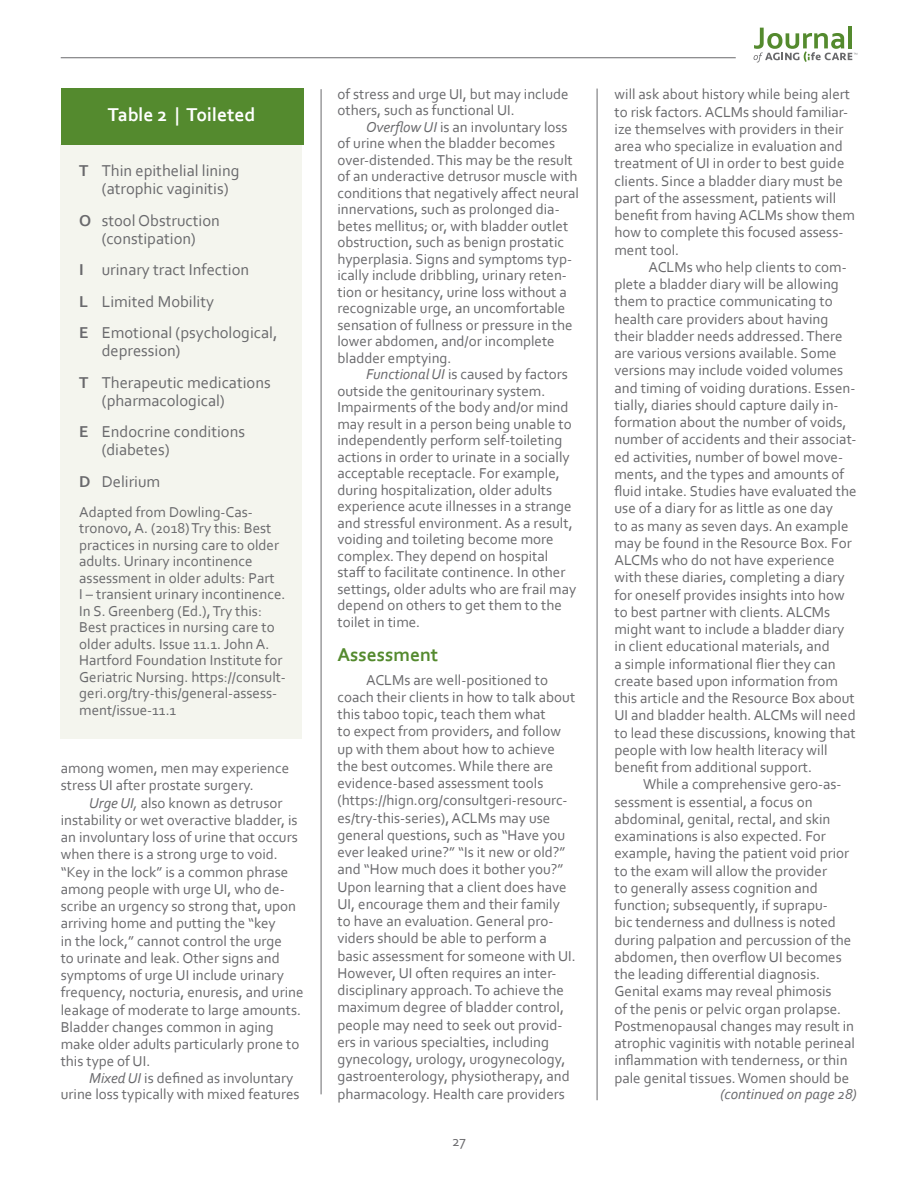
<style>
.page{position:relative;width:918px;height:1188px;background:#fff}
.page>*{position:absolute;margin:0;border:0;box-sizing:border-box;transform-origin:0 0}
.JOURNAL_SUBHEAD{font:700 19.5px "Corbel";color:#fff}
.JOURNAL_SUBHEAD-2{font:700 19.5px "Corbel";color:#548a2e}
.JOURNAL_BODY_TEXT{font:16.5px/18px "Corbel";color:#69696c}
.JOURNAL_BODY_TEXT-2{font:15px/17.2px "Corbel";color:#69696c}
.JOURNAL_BODY_TEXT-3{font:italic 15px "Corbel";color:#69696c}
.s1{font-weight:700}
.s2{font-style:italic}
</style>
<div class="page">
<hr style="left:848px;top:26px;width:4px;height:22px;background:#548a2e">
<svg style="left:754px;top:28px;width:103px;height:34px"></svg>
<hr style="left:61px;top:57px;width:675px;height:1px;background:#69696c">
<div style="left:60px;top:145px;width:242px;height:594px;background:#f4f5ee"></div>
<hr style="left:321px;top:89px;width:1px;height:1005px;background:#69696c">
<hr style="left:597px;top:89px;width:1px;height:1011px;background:#69696c">
<div style="left:61px;top:88px;width:243px;height:57px;background:#548a2e"></div>
<p class="JOURNAL_SUBHEAD" style="left:108px;top:102px;width:149px">Table 2 | Toileted</p>
<p class="JOURNAL_BODY_TEXT" style="left:102px;top:161px;width:139px;text-indent:-22px"><span class="s1">T</span> Thin epithelial lining (atrophic vaginitis)</p>
<p class="JOURNAL_BODY_TEXT" style="left:79px;top:211px;width:142px;text-align:center"><span class="s1">O</span> stool Obstruction (constipation)</p>
<p class="JOURNAL_BODY_TEXT" style="left:79px;top:260px;width:171px"><span class="s1">I</span> urinary tract Infection</p>
<p class="JOURNAL_BODY_TEXT" style="left:79px;top:292px;width:136px"><span class="s1">L</span> Limited Mobility</p>
<p class="JOURNAL_BODY_TEXT" style="left:102px;top:323px;width:177px;text-indent:-22px"><span class="s1">E</span> Emotional (psychological, depression)</p>
<p class="JOURNAL_BODY_TEXT" style="left:102px;top:373px;width:170px;text-indent:-22px"><span class="s1">T</span> Therapeutic medications (pharmacological)</p>
<p class="JOURNAL_BODY_TEXT" style="left:102px;top:422px;width:145px;text-indent:-22px"><span class="s1">E</span> Endocrine conditions (diabetes)</p>
<p class="JOURNAL_BODY_TEXT" style="left:79px;top:472px;width:83px"><span class="s1">D</span> Delirium</p>
<p class="JOURNAL_BODY_TEXT-2" style="left:79px;top:503px;width:208px;line-height:16.5px">Adapted from Dowling-Cas&shy;tronovo, A. (2018) Try this: Best practices in nursing care to older adults. Urinary incontinence assessment in older adults: Part<br>I – transient urinary incontinence.<br>In S. Greenberg (Ed.), Try this:<br>Best practices in nursing care to older adults. Issue 11.1. John A.<br>Hartford Foundation Institute for<br>Geriatric Nursing. https://consult&shy;geri.org/try-this/general-assess&shy;ment/issue-11.1</p>
<p class="JOURNAL_BODY_TEXT-2" style="left:61px;top:759px;width:230px">among women, men may experience stress UI after prostate surgery.</p>
<p class="JOURNAL_BODY_TEXT-2" style="left:61px;top:794px;width:244px;text-indent:28px"><span class="s2">Urge UI,</span> also known as detrusor instability or wet overactive bladder, is an involuntary loss of urine that occurs when there is a strong urge to void. “Key in the lock” is a common phrase among people with urge UI, who de&shy;scribe an urgency so strong that, upon arriving home and putting the “key<br>in the lock,” cannot control the urge<br>to urinate and leak. Other signs and symptoms of urge UI include urinary frequency, nocturia, enuresis, and urine leakage of moderate to large amounts.<br>Bladder changes common in aging make older adults particularly prone to this type of UI.</p>
<p class="JOURNAL_BODY_TEXT-2" style="left:61px;top:1069px;width:240px;line-height:16.5px;text-indent:28px"><span class="s2">Mixed UI</span> is defined as involuntary urine loss typically with mixed features</p>
<p class="JOURNAL_BODY_TEXT-2" style="left:338px;top:85px;width:233px;line-height:16.5px">of stress and urge UI, but may include others, such as functional UI.</p>
<p class="JOURNAL_BODY_TEXT-2" style="left:338px;top:118px;width:243px;line-height:16.5px;text-indent:28px"><span class="s2">Overflow UI</span> is an involuntary loss of urine when the bladder becomes over-distended. This may be the result of an underactive detrusor muscle with conditions that negatively affect neural innervations, such as prolonged dia&shy;betes mellitus; or, with bladder outlet obstruction, such as benign prostatic hyperplasia. Signs and symptoms typ&shy;ically include dribbling, urinary reten&shy;tion or hesitancy, urine loss without a recognizable urge, an uncomfortable sensation of fullness or pressure in the lower abdomen, and/or incomplete bladder emptying.</p>
<p class="JOURNAL_BODY_TEXT-2" style="left:338px;top:366px;width:240px;line-height:16.5px;text-indent:28px"><span class="s2">Functional UI</span> is caused by factors outside the genitourinary system.<br>Impairments of the body and/or mind may result in a person being unable to independently perform self-toileting actions in order to urinate in a socially acceptable receptacle. For example, during hospitalization, older adults experience acute illnesses in a strange and stressful environment. As a result, voiding and toileting become more complex. They depend on hospital staff to facilitate continence. In other settings, older adults who are frail may depend on others to get them to the toilet in time.</p>
<p class="JOURNAL_SUBHEAD-2" style="left:338px;top:642px;width:102px">Assessment</p>
<p class="JOURNAL_BODY_TEXT-2" style="left:338px;top:671px;width:240px;text-indent:28px">ACLMs are well-positioned to coach their clients in how to talk about this taboo topic, teach them what<br>to expect from providers, and follow up with them about how to achieve the best outcomes. While there are evidence-based assessment tools (https://hign.org/consultgeri-resourc&shy;es/try-this-series), ACLMs may use general questions, such as “Have you ever leaked urine?” “Is it new or old?” and “How much does it bother you?” Upon learning that a client does have UI, encourage them and their family to have an evaluation. General pro&shy;viders should be able to perform a basic assessment for someone with UI.<br>However, UI often requires an inter&shy;disciplinary approach. To achieve the maximum degree of bladder control, people may need to seek out provid&shy;ers in various specialties, including gynecology, urology, urogynecology, gastroenterology, physiotherapy, and pharmacology. Health care providers</p>
<p class="JOURNAL_BODY_TEXT-2" style="left:452px;top:1132px;width:15px">27</p>
<p class="JOURNAL_BODY_TEXT-2" style="left:615px;top:85px;width:242px">will ask about history while being alert to risk factors. ACLMs should familiar&shy;ize themselves with providers in their area who specialize in evaluation and treatment of UI in order to best guide clients. Since a bladder diary must be part of the assessment, patients will benefit from having ACLMs show them how to complete this focused assess&shy;ment tool.</p>
<p class="JOURNAL_BODY_TEXT-2" style="left:615px;top:258px;width:244px;text-indent:34px">ACLMs who help clients to com&shy;plete a bladder diary will be allowing them to practice communicating to health care providers about having their bladder needs addressed.There are various versions available. Some versions may include voided volumes and timing of voiding durations. Essen&shy;tially, diaries should capture daily in&shy;formation about the number of voids, number of accidents and their associat&shy;ed activities, number of bowel move&shy;ments, and the types and amounts of fluid intake. Studies have evaluated the use of a diary for as little as one day<br>to as many as seven days. An example may be found in the Resource Box. For ALCMs who do not have experience with these diaries, completing a diary for oneself provides insights into how to best partner with clients. ALCMs might want to include a bladder diary in client educational materials, and<br>a simple informational flier they can create based upon information from this article and the Resource Box about UI and bladder health. ALCMs will need to lead these discussions, knowing that people with low health literacy will benefit from additional support.</p>
<p class="JOURNAL_BODY_TEXT-2" style="left:615px;top:775px;width:242px;text-indent:28px">While a comprehensive gero-as&shy;sessment is essential, a focus on abdominal, genital, rectal, and skin examinations is also expected. For example, having the patient void prior to the exam will allow the provider<br>to generally assess cognition and function; subsequently, if suprapu-<br>bic tenderness and dullness is noted during palpation and percussion of the abdomen, then overflow UI becomes the leading differential diagnosis.<br>Genital exams may reveal phimosis<br>of the penis or pelvic organ prolapse.<br>Postmenopausal changes may result in atrophic vaginitis with notable perineal inflammation with tenderness, or thin pale genital tissues. Women should be</p>
<p class="JOURNAL_BODY_TEXT-3" style="left:721px;top:1085px;width:138px">(continued on page 28)</p>
</div>
